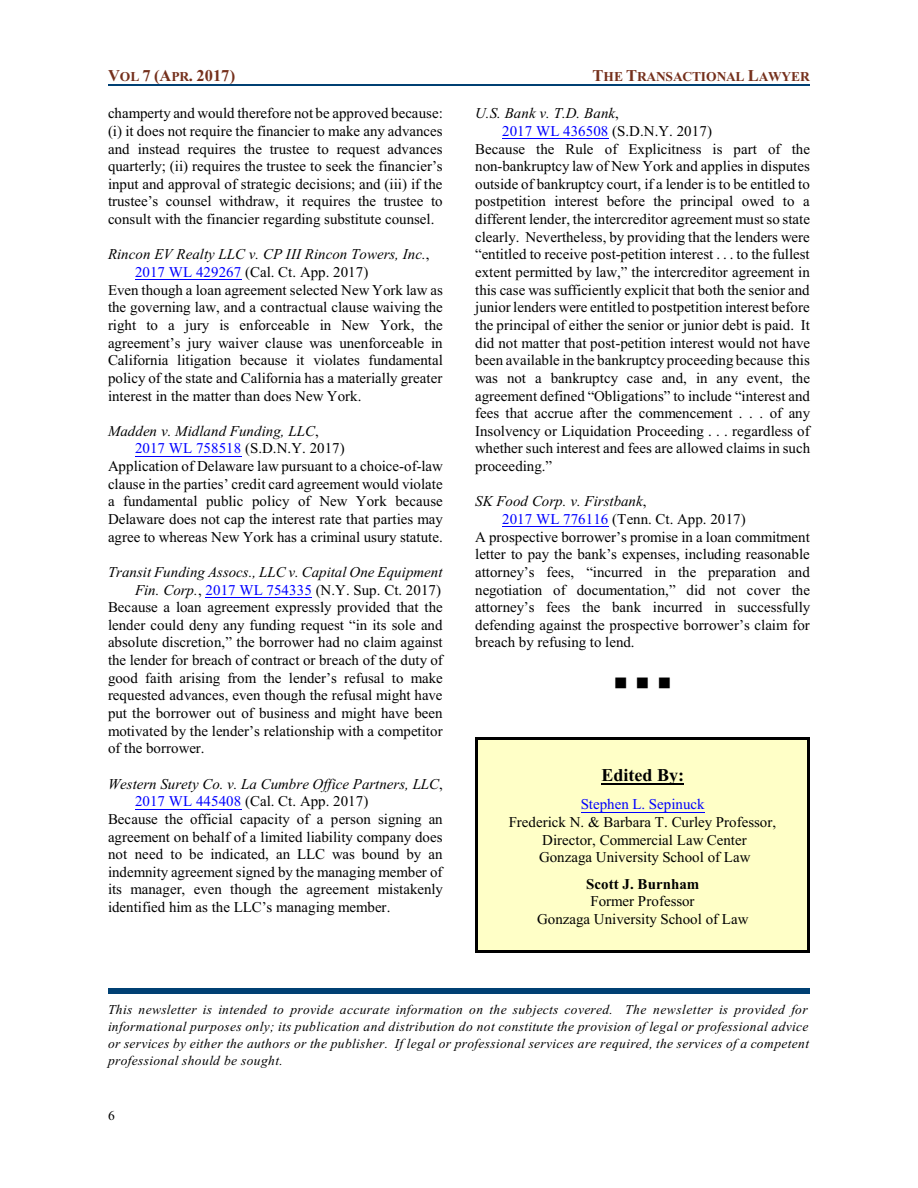
<style>
.page{position:relative;width:918px;height:1188px;background:#fff}
.page>*{position:absolute;margin:0;border:0;box-sizing:border-box;transform-origin:0 0}
.t1{font:700 18px "Times New Roman";color:#000}
.t2{font:700 16.5px "Times New Roman";color:#75301c}
.t3{font:15px/17.7px "Times New Roman";color:#000;text-align:center}
.t4{font:italic 15px "Times New Roman";color:#000}
.t5{font:15px "Times New Roman";color:#00f}
.t6{font:700 15px "Times New Roman";color:#000}
.t7{font:italic 13.5px/16.8px "Times New Roman";letter-spacing:.025em;color:#000;text-align:justify}
.t8{font:700 13.5px "Times New Roman";letter-spacing:-.015em;color:#75301c}
.t9{font:13.5px "Times New Roman";color:#000}
.s1{font-size:13.5px}
.s2{font-size:16.5px}
.s3{font-style:normal}
.s4{color:#00f}
.s5{font-style:italic}
</style>
<div class="page">
<hr style="left:108px;top:84px;width:702px;height:2px;background:#004073">
<div style="left:475px;top:737px;width:335px;height:216px;background:#ffffc7"></div>
<hr style="left:475px;top:737px;width:3px;height:216px;background:#000">
<hr style="left:807px;top:737px;width:3px;height:216px;background:#000">
<hr style="left:475px;top:737px;width:335px;height:3px;background:#000">
<hr style="left:475px;top:951px;width:335px;height:2px;background:#000">
<hr style="left:135px;top:280px;width:106px;height:1px;background:#00f">
<hr style="left:135px;top:456px;width:106px;height:1px;background:#00f">
<hr style="left:206px;top:597px;width:106px;height:1px;background:#00f">
<hr style="left:135px;top:809px;width:106px;height:1px;background:#00f">
<hr style="left:502px;top:138px;width:107px;height:1px;background:#00f">
<hr style="left:502px;top:526px;width:107px;height:1px;background:#00f">
<hr style="left:601px;top:783px;width:83px;height:1px;background:#000">
<hr style="left:581px;top:812px;width:124px;height:1px;background:#00f">
<div style="left:108px;top:989px;width:702px;height:5px;background:#004073"></div>
<p class="t2" style="left:108px;top:69px;width:129px">V<span class="s1">OL</span> 7 (A<span class="s1">PR</span>. 2017)</p>
<p class="t8" style="left:593px;top:72px;width:219px"><span class="s2">T</span>HE <span class="s2">T</span>RANSACTIONAL <span class="s2">L</span>AWYER</p>
<p class="t3" style="left:108px;top:106px;width:336px;text-align:justify">champerty and would therefore not be approved because: (i) it does not require the financier to make any advances and instead requires the trustee to request advances quarterly; (ii) requires the trustee to seek the financier’s input and approval of strategic decisions; and (iii) if the trustee’s counsel withdraw, it requires the trustee to consult with the financier regarding substitute counsel.</p>
<p class="t4" style="left:108px;top:249px;width:323px">Rincon EV Realty LLC v. CP III Rincon Towers, Inc.<span class="s3">,</span></p>
<p class="t3" style="left:135px;top:265px;width:235px"><span class="s4">2017 WL 429267</span> (Cal. Ct. App. 2017)</p>
<p class="t3" style="left:108px;top:282px;width:336px">Even though a loan agreement selected New York law as</p>
<p class="t3" style="left:108px;top:300px;width:336px">the governing law, and a contractual clause waiving the</p>
<p class="t3" style="left:108px;top:318px;width:336px">right to a jury is enforceable in New York, the</p>
<p class="t3" style="left:108px;top:335px;width:336px">agreement’s jury waiver clause was unenforceable in</p>
<p class="t3" style="left:108px;top:353px;width:336px">California litigation because it violates fundamental</p>
<p class="t3" style="left:108px;top:370px;width:336px">policy of the state and California has a materially greater</p>
<p class="t3" style="left:108px;top:388px;width:255px">interest in the matter than does New York.</p>
<p class="t4" style="left:108px;top:425px;width:212px">Madden v. Midland Funding, LLC<span class="s3">,</span></p>
<p class="t3" style="left:135px;top:441px;width:211px"><span class="s4">2017 WL 758518</span> (S.D.N.Y. 2017)</p>
<p class="t3" style="left:108px;top:459px;width:336px">Application of Delaware law pursuant to a choice-of-law</p>
<p class="t3" style="left:108px;top:476px;width:336px">clause in the parties’ credit card agreement would violate</p>
<p class="t3" style="left:108px;top:494px;width:336px">a fundamental public policy of New York because</p>
<p class="t3" style="left:108px;top:512px;width:336px">Delaware does not cap the interest rate that parties may</p>
<p class="t3" style="left:108px;top:529px;width:336px">agree to whereas New York has a criminal usury statute.</p>
<p class="t4" style="left:108px;top:566px;width:336px">Transit Funding Assocs., LLC v. Capital One Equipment</p>
<p class="t3" style="left:135px;top:582px;width:308px"><span class="s5">Fin. Corp.</span>, <span class="s4">2017 WL 754335</span> (N.Y. Sup. Ct. 2017)</p>
<p class="t3" style="left:108px;top:600px;width:336px">Because a loan agreement expressly provided that the</p>
<p class="t3" style="left:108px;top:617px;width:336px">lender could deny any funding request “in its sole and</p>
<p class="t3" style="left:108px;top:635px;width:336px">absolute discretion,” the borrower had no claim against</p>
<p class="t3" style="left:108px;top:653px;width:336px">the lender for breach of contract or breach of the duty of</p>
<p class="t3" style="left:108px;top:670px;width:336px">good faith arising from the lender’s refusal to make</p>
<p class="t3" style="left:108px;top:688px;width:336px">requested advances, even though the refusal might have</p>
<p class="t3" style="left:108px;top:706px;width:336px">put the borrower out of business and might have been</p>
<p class="t3" style="left:108px;top:723px;width:336px">motivated by the lender’s relationship with a competitor</p>
<p class="t3" style="left:108px;top:741px;width:98px">of the borrower.</p>
<p class="t4" style="left:108px;top:778px;width:336px">Western Surety Co. v. La Cumbre Office Partners, LLC<span class="s3">,</span></p>
<p class="t3" style="left:135px;top:794px;width:235px"><span class="s4">2017 WL 445408</span> (Cal. Ct. App. 2017)</p>
<p class="t3" style="left:108px;top:811px;width:336px">Because the official capacity of a person signing an</p>
<p class="t3" style="left:108px;top:829px;width:336px">agreement on behalf of a limited liability company does</p>
<p class="t3" style="left:108px;top:847px;width:336px">not need to be indicated, an LLC was bound by an</p>
<p class="t3" style="left:108px;top:864px;width:336px">indemnity agreement signed by the managing member of</p>
<p class="t3" style="left:108px;top:882px;width:336px">its manager, even though the agreement mistakenly</p>
<p class="t3" style="left:108px;top:900px;width:284px">identified him as the LLC’s managing member.</p>
<p class="t4" style="left:475px;top:108px;width:145px">U.S. Bank v. T.D. Bank<span class="s3">,</span></p>
<p class="t3" style="left:502px;top:123px;width:211px"><span class="s4">2017 WL 436508</span> (S.D.N.Y. 2017)</p>
<p class="t3" style="left:475px;top:141px;width:336px">Because the Rule of Explicitness is part of the</p>
<p class="t3" style="left:475px;top:159px;width:336px">non-bankruptcy law of New York and applies in disputes</p>
<p class="t3" style="left:475px;top:176px;width:336px">outside of bankruptcy court, if a lender is to be entitled to</p>
<p class="t3" style="left:475px;top:194px;width:336px">postpetition interest before the principal owed to a</p>
<p class="t3" style="left:475px;top:212px;width:336px">different lender, the intercreditor agreement must so state</p>
<p class="t3" style="left:475px;top:229px;width:336px">clearly. Nevertheless, by providing that the lenders were</p>
<p class="t3" style="left:475px;top:247px;width:336px">“entitled to receive post-petition interest . . . to the fullest</p>
<p class="t3" style="left:475px;top:265px;width:336px">extent permitted by law,” the intercreditor agreement in</p>
<p class="t3" style="left:475px;top:282px;width:336px">this case was sufficiently explicit that both the senior and</p>
<p class="t3" style="left:475px;top:300px;width:336px">junior lenders were entitled to postpetition interest before</p>
<p class="t3" style="left:475px;top:318px;width:336px">the principal of either the senior or junior debt is paid. It</p>
<p class="t3" style="left:475px;top:335px;width:336px">did not matter that post-petition interest would not have</p>
<p class="t3" style="left:475px;top:353px;width:336px">been available in the bankruptcy proceeding because this</p>
<p class="t3" style="left:475px;top:370px;width:336px">was not a bankruptcy case and, in any event, the</p>
<p class="t3" style="left:475px;top:388px;width:336px">agreement defined “Obligations” to include “interest and</p>
<p class="t3" style="left:475px;top:406px;width:337px">fees that accrue after the commencement . . . of any</p>
<p class="t3" style="left:475px;top:423px;width:336px">Insolvency or Liquidation Proceeding . . . regardless of</p>
<p class="t3" style="left:475px;top:441px;width:337px">whether such interest and fees are allowed claims in such</p>
<p class="t3" style="left:475px;top:459px;width:79px">proceeding.”</p>
<p class="t4" style="left:475px;top:496px;width:173px">SK Food Corp. v. Firstbank<span class="s3">,</span></p>
<p class="t3" style="left:502px;top:512px;width:245px"><span class="s4">2017 WL 776116</span> (Tenn. Ct. App. 2017)</p>
<p class="t3" style="left:475px;top:529px;width:336px">A prospective borrower’s promise in a loan commitment</p>
<p class="t3" style="left:475px;top:547px;width:336px">letter to pay the bank’s expenses, including reasonable</p>
<p class="t3" style="left:475px;top:564px;width:336px">attorney’s fees, “incurred in the preparation and</p>
<p class="t3" style="left:475px;top:582px;width:336px">negotiation of documentation,” did not cover the</p>
<p class="t3" style="left:475px;top:600px;width:337px">attorney’s fees the bank incurred in successfully</p>
<p class="t3" style="left:475px;top:617px;width:336px">defending against the prospective borrower’s claim for</p>
<p class="t3" style="left:475px;top:635px;width:161px">breach by refusing to lend.</p>
<p class="t1" style="left:601px;top:768px;width:84px">Edited By:</p>
<p class="t5" style="left:581px;top:799px;width:125px">Stephen L. Sepinuck</p>
<p class="t3" style="left:509px;top:814px;width:269px">Frederick N. &amp; Barbara T. Curley Professor,<br>Director, Commercial Law Center<br>Gonzaga University School of Law</p>
<p class="t6" style="left:586px;top:879px;width:115px">Scott J. Burnham</p>
<p class="t3" style="left:537px;top:894px;width:213px">Former Professor<br>Gonzaga University School of Law</p>
<p class="t7" style="left:108px;top:1003px;width:703px">This newsletter is intended to provide accurate information on the subjects covered. The newsletter is provided for informational purposes only; its publication and distribution do not constitute the provision of legal or professional advice or services by either the authors or the publisher. If legal or professional services are required, the services of a competent professional should be sought.</p>
<p class="t9" style="left:108px;top:1111px;width:8px">6</p>
</div>
